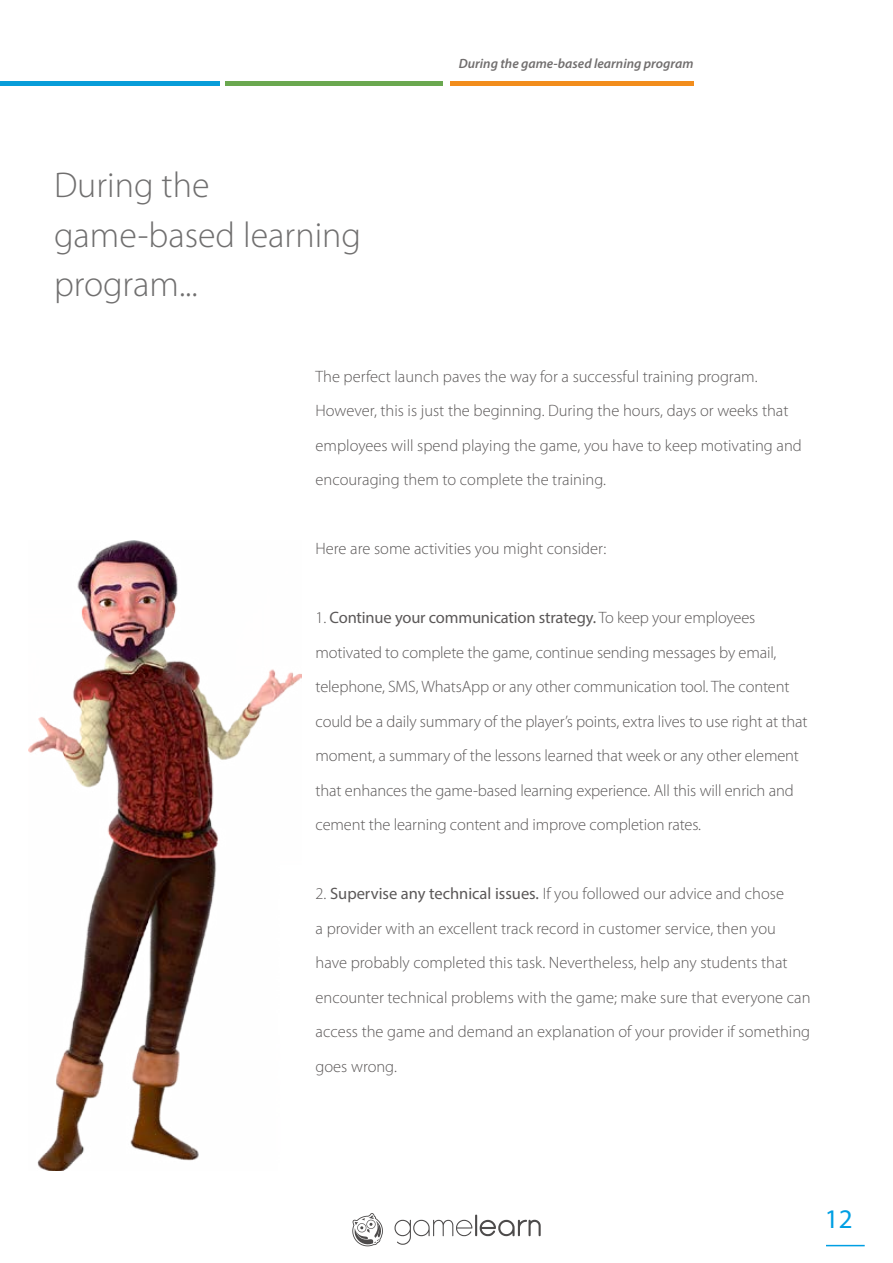
<style>
.page{position:relative;width:893px;height:1263px;background:#fff}
.page>*{position:absolute;margin:0;border:0;box-sizing:border-box;transform-origin:0 0}
.t1{font:300 36px/49.5px "Myriad Pro";color:#706f6f}
.t2{font:27px "Myriad Pro";color:#009fe3}
.t3{font:300 16.5px/34.5px "Myriad Pro";color:#5b5858}
.t4{font:italic 600 13.5px "Myriad Pro";color:#716e6e}
.s1{font-weight:400}
</style>
<div class="page">
<svg style="left:394px;top:1214px;width:147px;height:31px"></svg>
<svg style="left:352px;top:1213px;width:31px;height:33px"></svg>
<hr style="left:826px;top:1245px;width:39px;height:1px;background:#009fe3">
<hr style="left:225px;top:82px;width:218px;height:4px;background:#6aa84f">
<hr style="left:450px;top:82px;width:243px;height:4px;background:#f28d1c">
<hr style="left:0;top:82px;width:220px;height:4px;background:#089dd9">
<img style="left:28px;top:540px;width:274px;height:630px">
<h1 class="t1" style="left:54px;top:160px;width:309px">During the game-based learning program...</h1>
<p class="t4" style="left:459px;top:55px;width:236px">During the game-based learning program</p>
<p class="t3" style="left:316px;top:359px;width:488px">The perfect launch paves the way for a successful training program.<br>However, this is just the beginning. During the hours, days or weeks that employees will spend playing the game, you have to keep motivating and encouraging them to complete the training.</p>
<p class="t3" style="left:316px;top:531px;width:292px">Here are some activities you might consider:</p>
<p class="t3" style="left:316px;top:600px;width:493px">1. <span class="s1">Continue your communication strategy.</span> To keep your employees motivated to complete the game, continue sending messages by email, telephone, SMS, WhatsApp or any other communication tool. The content could be a daily summary of the player’s points, extra lives to use right at that moment, a summary of the lessons learned that week or any other element that enhances the game-based learning experience. All this will enrich and cement the learning content and improve completion rates.</p>
<p class="t3" style="left:316px;top:876px;width:496px">2. <span class="s1">Supervise any technical issues.</span> If you followed our advice and chose<br>a provider with an excellent track record in customer service, then you have probably completed this task. Nevertheless, help any students that encounter technical problems with the game; make sure that everyone can access the game and demand an explanation of your provider if something goes wrong.</p>
<h2 class="t2" style="left:825px;top:1202px;width:29px">12</h2>
</div>
